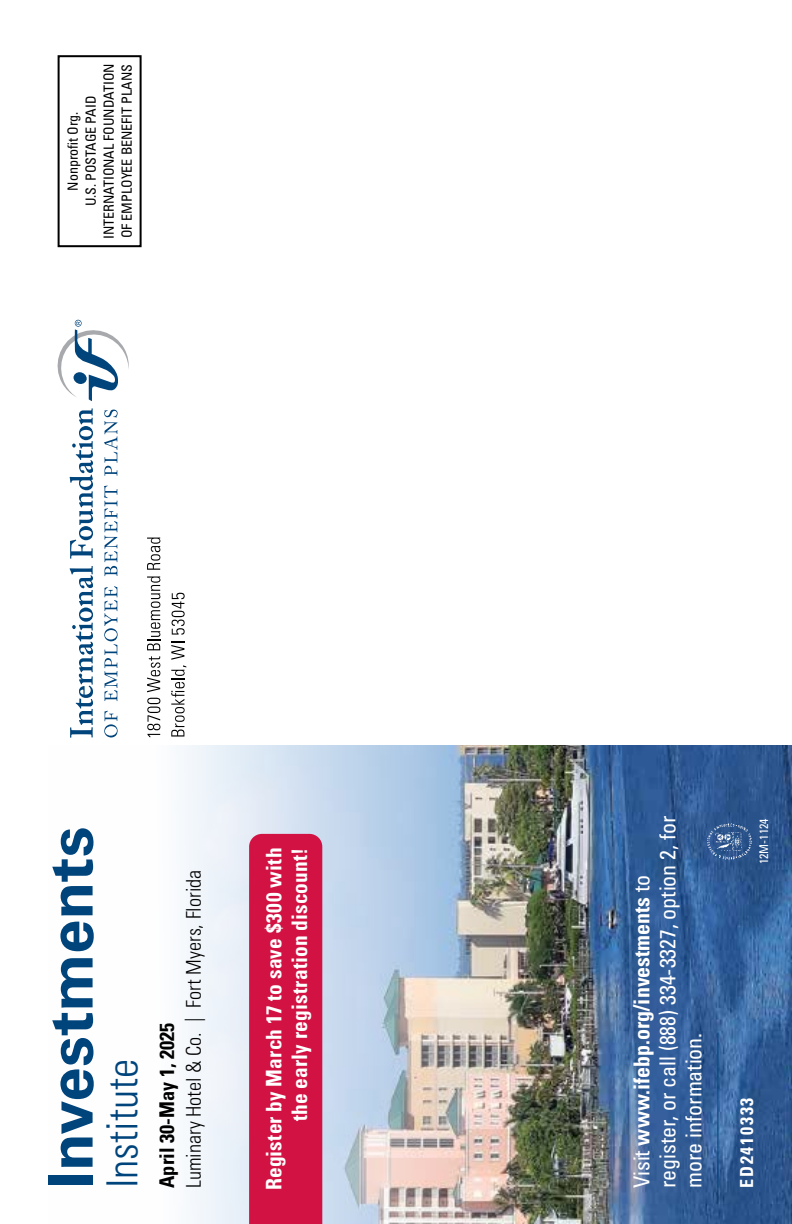
<style>
.page{position:relative;width:792px;height:1224px;background:#fff}
.page>*{position:absolute;margin:0;border:0;box-sizing:border-box;transform-origin:0 0}
.t1{font:700 61.6px "Univers LT Pro 65";color:#00447c}
.t2{font:300 condensed 43px "Univers LT Pro";color:#00447c}
.t3{font:condensed 22px/26px "Univers LT Pro";color:#fff}
.t4{font:700 condensed 21.4px/25.6px "Univers LT Pro";letter-spacing:.005em;color:#fff;text-align:right}
.t5{font:300 condensed 20.4px "Univers LT Pro";color:#000}
.t6{font:700 condensed 20.4px "Univers LT Pro";color:#000}
.t7{font:700 condensed 18px "Univers LT Pro";letter-spacing:.1em;color:#fff}
.t8{font:condensed 14px/18px "Univers LT Pro";color:#000;text-align:center}
.t9{font:condensed 12px "Univers LT Pro";color:#fff}
.s1{font-weight:700}
</style>
<div class="page">
<img style="left:184px;top:746px;width:608px;height:478px">
<img style="left:705px;top:823px;width:48px;height:36px">
<div style="left:249px;top:834px;width:73px;height:390px;background:#d11242"></div>
<hr style="left:717px;top:1033px;width:1px;height:155px;background:#00447c">
<div style="left:58px;top:55px;width:84px;height:192px;border:2px solid #000"></div>
<svg style="left:147px;top:698px;width:13px;height:39px"></svg>
<svg style="left:147px;top:656px;width:13px;height:36px"></svg>
<svg style="left:147px;top:576px;width:13px;height:74px"></svg>
<svg style="left:147px;top:537px;width:13px;height:33px"></svg>
<svg style="left:171px;top:641px;width:15px;height:96px"></svg>
<svg style="left:172px;top:593px;width:13px;height:42px"></svg>
<svg style="left:58px;top:320px;width:71px;height:81px"></svg>
<svg style="left:70px;top:566px;width:23px;height:172px"></svg>
<svg style="left:70px;top:408px;width:23px;height:151px"></svg>
<svg style="left:104px;top:711px;width:14px;height:26px"></svg>
<svg style="left:104px;top:586px;width:14px;height:115px"></svg>
<svg style="left:104px;top:486px;width:14px;height:90px"></svg>
<svg style="left:104px;top:410px;width:14px;height:66px"></svg>
<p class="t8" style="left:63px;top:239px;width:177px;rotate:-90deg">Nonprofit Org.<br>U.S. POSTAGE PAID<br>INTERNATIONAL FOUNDATION<br>OF EMPLOYEE BENEFIT PLANS</p>
<h1 class="t1" style="left:27px;top:1188px;width:363px;rotate:-90deg">Investments</h1>
<h2 class="t2" style="left:93px;top:1188px;width:131px;rotate:-90deg">Institute</h2>
<p class="t5" style="left:180px;top:1188px;width:320px;rotate:-90deg">Luminary Hotel &amp; Co. | Fort Myers, Florida</p>
<p class="t6" style="left:155px;top:1188px;width:166px;rotate:-90deg">April 30-May 1, 2025</p>
<p class="t4" style="left:261px;top:1190px;width:344px;rotate:-90deg">Register by March 17 to save $300 with the early registration discount!</p>
<p class="t3" style="left:628px;top:1188px;width:374px;rotate:-90deg">Visit <span class="s1">www.ifebp.org/investments</span> to register, or call (888) 334-3327, option 2, for more information.</p>
<p class="t9" style="left:756px;top:864px;width:47px;rotate:-90deg">12M-1124</p>
<p class="t7" style="left:736px;top:1188px;width:92px;rotate:-90deg">ED2410333</p>
</div>
